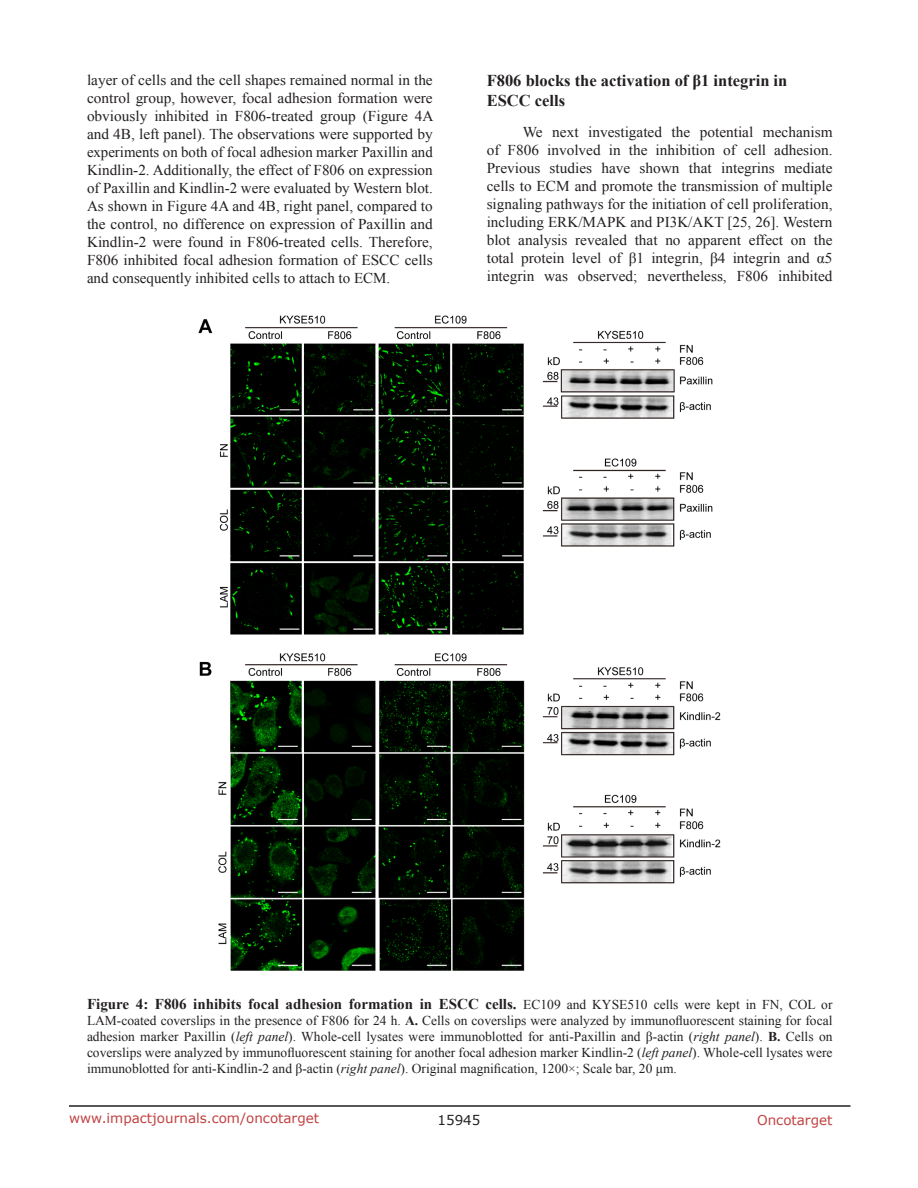
<style>
.page{position:relative;width:918px;height:1188px;background:#fff}
.page>*{position:absolute;margin:0;border:0;box-sizing:border-box;transform-origin:0 0}
.SubHeading{font:700 16.5px/19.8px "Times New Roman";color:#231f20}
.BodyText{font:15px/18px "Times New Roman";color:#231f20;text-align:justify}
.FigureText{font:700 15px "Times New Roman";color:#231f20}
.FigureText-2{font:13.5px/16.2px "Times New Roman";color:#231f20;text-align:justify}
.t1{font:13.5px "Verdana";color:#c24141}
.t2{font:13.5px "Verdana";color:#231f20}
.s1{font-weight:400;font-size:13.5px}
.s2{font-weight:700}
.s3{font-style:italic}
</style>
<div class="page">
<hr style="left:69px;top:1105px;width:781px;height:2px;background:#231f20">
<img style="left:198px;top:315px;width:523px;height:656px">
<p class="BodyText" style="left:87px;top:71px;width:348px">layer of cells and the cell shapes remained normal in the control group, however, focal adhesion formation were obviously inhibited in F806-treated group (Figure 4A and 4B, left panel). The observations were supported by experiments on both of focal adhesion marker Paxillin and Kindlin-2. Additionally, the effect of F806 on expression of Paxillin and Kindlin-2 were evaluated by Western blot.<br>As shown in Figure 4A and 4B, right panel, compared to the control, no difference on expression of Paxillin and Kindlin-2 were found in F806-treated cells. Therefore, F806 inhibited focal adhesion formation of ESCC cells and consequently inhibited cells to attach to ECM.</p>
<p class="SubHeading" style="left:487px;top:70px;width:302px">F806 blocks the activation of β1 integrin in<br>ESCC cells</p>
<p class="BodyText" style="left:487px;top:123px;width:347px;text-indent:36px">We next investigated the potential mechanism of F806 involved in the inhibition of cell adhesion.<br>Previous studies have shown that integrins mediate cells to ECM and promote the transmission of multiple signaling pathways for the initiation of cell proliferation, including ERK/MAPK and PI3K/AKT [25, 26]. Western blot analysis revealed that no apparent effect on the total protein level of β1 integrin, β4 integrin and α5 integrin was observed; nevertheless, F806 inhibited</p>
<p class="FigureText" style="left:87px;top:993px;width:747px">Figure 4: F806 inhibits focal adhesion formation in ESCC cells. <span class="s1">EC109 and KYSE510 cells were kept in FN, COL or</span></p>
<p class="FigureText-2" style="left:87px;top:1012px;width:747px">LAM-coated coverslips in the presence of F806 for 24 h. <span class="s2">A.</span> Cells on coverslips were analyzed by immunofluorescent staining for focal adhesion marker Paxillin (<span class="s3">left panel</span>). Whole-cell lysates were immunoblotted for anti-Paxillin and β-actin (<span class="s3">right panel</span>). <span class="s2">B.</span> Cells on coverslips were analyzed by immunofluorescent staining for another focal adhesion marker Kindlin-2 (<span class="s3">left panel</span>). Whole-cell lysates were immunoblotted for anti-Kindlin-2 and β-actin (<span class="s3">right panel</span>). Original magnification, 1200×; Scale bar, 20 μm.</p>
<p class="t1" style="left:69px;top:1109px;width:252px">www.impactjournals.com/oncotarget</p>
<p class="t2" style="left:438px;top:1111px;width:44px">15945</p>
<p class="t1" style="left:757px;top:1111px;width:77px">Oncotarget</p>
</div>
